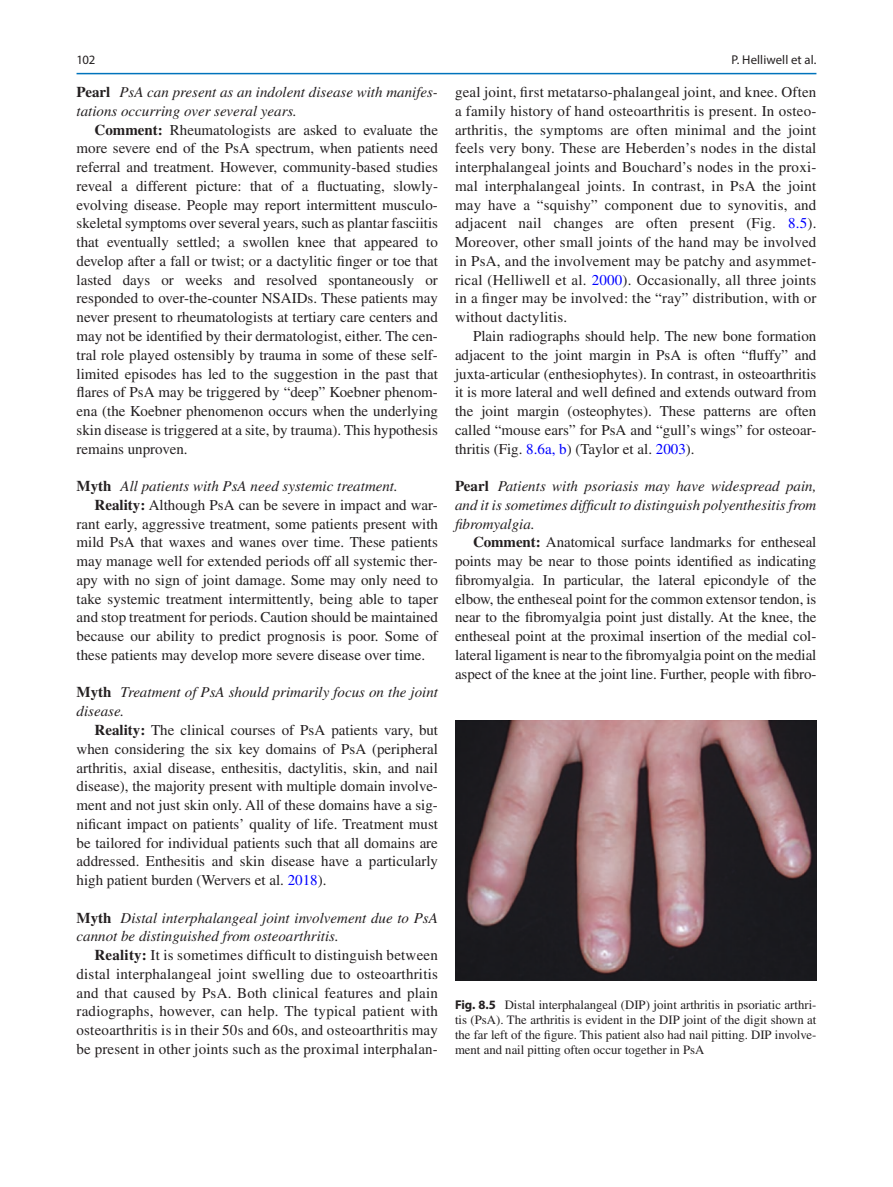
<style>
.page{position:relative;width:893px;height:1187px;background:#fff}
.page>*{position:absolute;margin:0;border:0;box-sizing:border-box;transform-origin:0 0}
.Text{font:15px/18.8px "Times LT Std";color:#231f20;text-align:justify}
.R-I_1{font:italic 15px/18.8px "Times LT Std";color:#231f20}
.t1{font:12.75px/15px "Times LT Std";color:#231f20;text-align:justify}
.t2{font:12.75px "Myriad Pro";letter-spacing:.005em;color:#231f20}
.s1{font-weight:700;font-style:normal}
.s2{font-weight:700}
.s3{color:#00f}
.s4{font-family:"Myriad Pro";font-weight:700}
</style>
<div class="page">
<img style="left:455px;top:720px;width:361px;height:260px">
<hr style="left:77px;top:73px;width:739px;height:1px;background:#0073bc">
<p class="t2" style="left:77px;top:52px;width:20px">102</p>
<p class="R-I_1" style="left:77px;top:83px;width:363px"><span class="s1">Pearl</span> PsA can present as an indolent disease with manifes&shy;tations occurring over several years.</p>
<p class="Text" style="left:77px;top:120px;width:363px;text-indent:18px"><span class="s2">Comment:</span> Rheumatologists are asked to evaluate the more severe end of the PsA spectrum, when patients need referral and treatment. However, community-based studies reveal a different picture: that of a fluctuating, slowly&shy;evolving disease. People may report intermittent musculo&shy;skeletal symptoms over several years, such as plantar fasciitis that eventually settled; a swollen knee that appeared to develop after a fall or twist; or a dactylitic finger or toe that lasted days or weeks and resolved spontaneously or responded to over-the-counter NSAIDs. These patients may never present to rheumatologists at tertiary care centers and may not be identified by their dermatologist, either. The cen&shy;tral role played ostensibly by trauma in some of these self&shy;limited episodes has led to the suggestion in the past that flares of PsA may be triggered by “deep” Koebner phenom&shy;ena (the Koebner phenomenon occurs when the underlying skin disease is triggered at a site, by trauma). This hypothesis remains unproven.</p>
<p class="R-I_1" style="left:77px;top:476px;width:323px"><span class="s1">Myth</span> All patients with PsA need systemic treatment.</p>
<p class="Text" style="left:77px;top:495px;width:363px;text-indent:18px"><span class="s2">Reality:</span> Although PsA can be severe in impact and war&shy;rant early, aggressive treatment, some patients present with mild PsA that waxes and wanes over time. These patients may manage well for extended periods off all systemic ther&shy;apy with no sign of joint damage. Some may only need to take systemic treatment intermittently, being able to taper and stop treatment for periods. Caution should be maintained because our ability to predict prognosis is poor. Some of these patients may develop more severe disease over time.</p>
<p class="R-I_1" style="left:77px;top:683px;width:363px"><span class="s1">Myth</span> Treatment of PsA should primarily focus on the joint disease.</p>
<p class="Text" style="left:77px;top:720px;width:363px;text-indent:18px"><span class="s2">Reality:</span> The clinical courses of PsA patients vary, but when considering the six key domains of PsA (peripheral arthritis, axial disease, enthesitis, dactylitis, skin, and nail disease), the majority present with multiple domain involve&shy;ment and not just skin only. All of these domains have a sig&shy;nificant impact on patients’ quality of life. Treatment must be tailored for individual patients such that all domains are addressed. Enthesitis and skin disease have a particularly high patient burden (Wervers et al. <span class="s3">2018</span>).</p>
<p class="R-I_1" style="left:77px;top:908px;width:363px"><span class="s1">Myth</span> Distal interphalangeal joint involvement due to PsA cannot be distinguished from osteoarthritis.</p>
<p class="Text" style="left:77px;top:945px;width:363px;text-indent:18px"><span class="s2">Reality:</span> It is sometimes difficult to distinguish between distal interphalangeal joint swelling due to osteoarthritis and that caused by PsA. Both clinical features and plain radiographs, however, can help. The typical patient with osteoarthritis is in their 50s and 60s, and osteoarthritis may be present in other joints such as the proximal interphalan-</p>
<p class="t2" style="left:731px;top:52px;width:86px">P. Helliwell et al.</p>
<p class="Text" style="left:455px;top:83px;width:363px">geal joint, first metatarso-phalangeal joint, and knee. Often a family history of hand osteoarthritis is present. In osteo&shy;arthritis, the symptoms are often minimal and the joint feels very bony. These are Heberden’s nodes in the distal interphalangeal joints and Bouchard’s nodes in the proxi&shy;mal interphalangeal joints. In contrast, in PsA the joint may have a “squishy” component due to synovitis, and adjacent nail changes are often present (Fig. <span class="s3">8.5</span>).<br>Moreover, other small joints of the hand may be involved in PsA, and the involvement may be patchy and asymmet&shy;rical (Helliwell et al. <span class="s3">2000</span>). Occasionally, all three joints in a finger may be involved: the “ray” distribution, with or without dactylitis.</p>
<p class="Text" style="left:455px;top:326px;width:363px;text-indent:18px">Plain radiographs should help. The new bone formation adjacent to the joint margin in PsA is often “fluffy” and juxta-articular (enthesiophytes). In contrast, in osteoarthritis it is more lateral and well defined and extends outward from the joint margin (osteophytes). These patterns are often called “mouse ears” for PsA and “gull’s wings” for osteoar&shy;thritis (Fig. <span class="s3">8.6a, b</span>) (Taylor et al. <span class="s3">2003</span>).</p>
<p class="R-I_1" style="left:455px;top:476px;width:363px;text-align:justify"><span class="s1">Pearl</span> Patients with psoriasis may have widespread pain, and it is sometimes difficult to distinguish polyenthesitis from fibromyalgia.</p>
<p class="Text" style="left:455px;top:533px;width:363px;text-indent:18px"><span class="s2">Comment:</span> Anatomical surface landmarks for entheseal points may be near to those points identified as indicating fibromyalgia. In particular, the lateral epicondyle of the elbow, the entheseal point for the common extensor tendon, is near to the fibromyalgia point just distally. At the knee, the entheseal point at the proximal insertion of the medial col&shy;lateral ligament is near to the fibromyalgia point on the medial aspect of the knee at the joint line. Further, people with fibro-</p>
<p class="t1" style="left:455px;top:997px;width:363px"><span class="s4">Fig. 8.5</span> Distal interphalangeal (DIP) joint arthritis in psoriatic arthri&shy;tis (PsA). The arthritis is evident in the DIP joint of the digit shown at the far left of the figure. This patient also had nail pitting. DIP involve&shy;ment and nail pitting often occur together in PsA</p>
</div>
